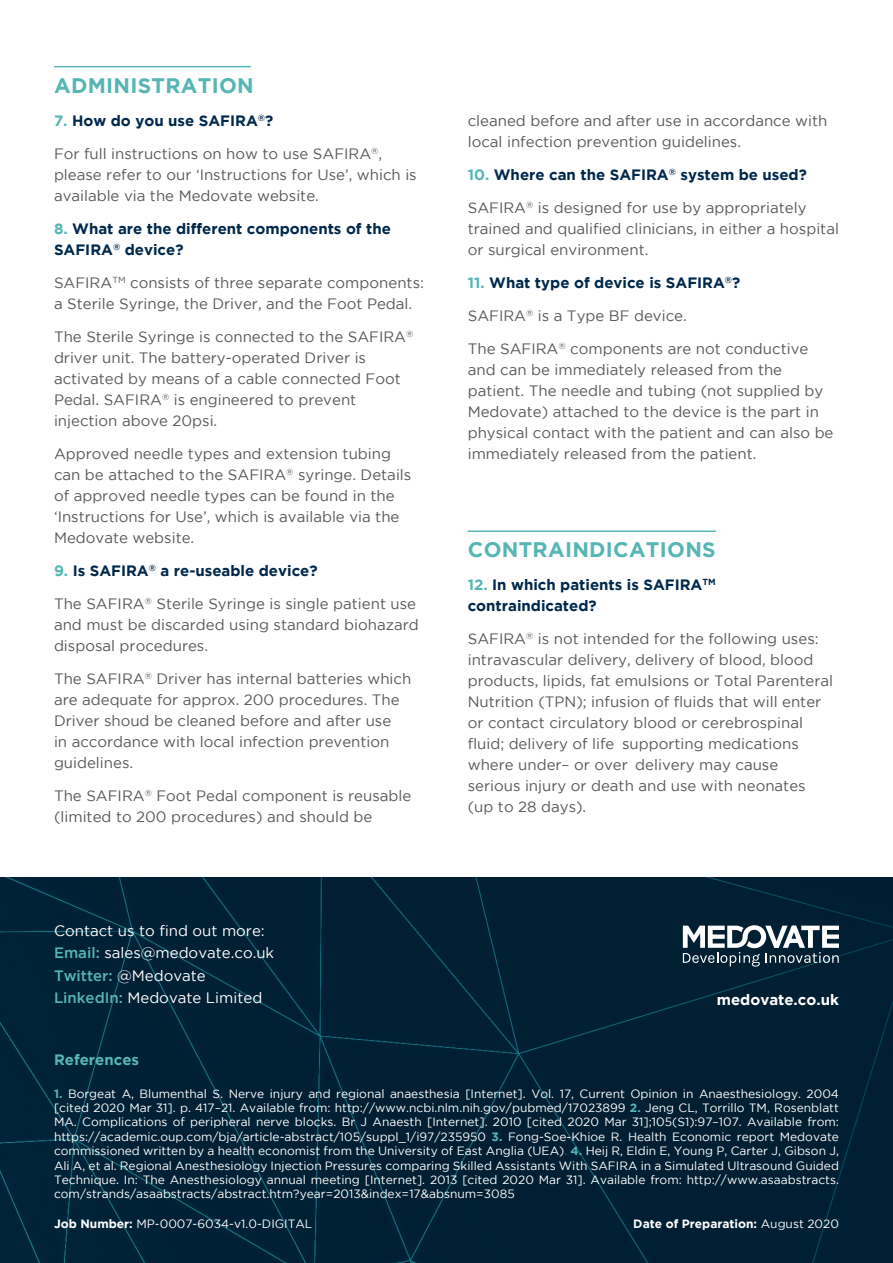
<style>
.page{position:relative;width:893px;height:1263px;background:#fff}
.page>*{position:absolute;margin:0;border:0;box-sizing:border-box;transform-origin:0 0}
.t1{font:700 21px "Gotham";letter-spacing:.015em;color:#55b6b3}
.t2{font:15px/21px "Gotham";color:#57585a}
.t3{font:700 15px/21px "Gotham";color:#00284c}
.t4{font:15px "Gotham";color:#fff}
.t5{font:700 15px "Gotham";color:#fff}
.t6{font:700 15px "Gotham";color:#55b6b3}
.t7{font:12px/14.4px "Gotham";color:#fff;text-align:justify}
.t8{font:700 12px "Gotham";color:#fff}
.s1{color:#55b6b3}
.s2{font-weight:500;color:#55b6b3}
.s3{font-weight:700;color:#55b6b3}
.s4{color:#57585a}
.s5{font-weight:700}
.s6{font-weight:400}
</style>
<div class="page">
<div style="left:0;top:877px;width:893px;height:386px;background:#001f32"></div>
<svg style="left:683px;top:925px;width:156px;height:41px"></svg>
<hr style="left:54px;top:66px;width:197px;height:1px;background:#55b6b3">
<hr style="left:468px;top:530px;width:248px;height:2px;background:#55b6b3">
<p class="t1" style="left:54px;top:74px;width:201px">ADMINISTRATION</p>
<p class="t3" style="left:54px;top:110px;width:221px"><span class="s1">7.</span> How do you use SAFIRA<sup>®</sup>?</p>
<p class="t2" style="left:54px;top:143px;width:364px">For full instructions on how to use SAFIRA<sup>®</sup>, please refer to our ‘Instructions for Use’, which is available via the Medovate website.</p>
<p class="t3" style="left:54px;top:218px;width:338px"><span class="s1">8.</span> What are the different components of the<br>SAFIRA<sup>®</sup> device?</p>
<p class="t2" style="left:54px;top:272px;width:371px">SAFIRA<sup>TM</sup> consists of three separate components: a Sterile Syringe, the Driver, and the Foot Pedal.</p>
<p class="t2" style="left:54px;top:326px;width:361px">The Sterile Syringe is connected to the SAFIRA<sup>® </sup>driver unit. The battery-operated Driver is activated by means of a cable connected Foot Pedal. SAFIRA<sup>®</sup> is engineered to prevent injection above 20psi.</p>
<p class="t2" style="left:54px;top:443px;width:359px">Approved needle types and extension tubing can be attached to the SAFIRA<sup>®</sup> syringe. Details of approved needle types can be found in the ‘Instructions for Use’, which is available via the Medovate website.</p>
<p class="t3" style="left:54px;top:560px;width:265px"><span class="s1">9.</span> Is SAFIRA<sup>®</sup> a re-useable device?</p>
<p class="t2" style="left:54px;top:593px;width:366px">The SAFIRA<sup>®</sup> Sterile Syringe is single patient use and must be discarded using standard biohazard disposal procedures.</p>
<p class="t2" style="left:54px;top:668px;width:359px">The SAFIRA<sup>®</sup> Driver has internal batteries which are adequate for approx. 200 procedures. The Driver shoud be cleaned before and after use<br>in accordance with local infection prevention guidelines.</p>
<p class="t2" style="left:54px;top:785px;width:359px">The SAFIRA<sup>®</sup> Foot Pedal component is reusable (limited to 200 procedures) and should be</p>
<p class="t2" style="left:468px;top:110px;width:361px">cleaned before and after use in accordance with local infection prevention guidelines.</p>
<p class="t3" style="left:468px;top:164px;width:341px"><span class="s1">10.</span> Where can the SAFIRA<sup>®</sup> system be used?</p>
<p class="t2" style="left:468px;top:197px;width:373px">SAFIRA<sup>®</sup> is designed for use by appropriately trained and qualified clinicians, in either a hospital or surgical environment.</p>
<p class="t3" style="left:468px;top:271px;width:274px"><span class="s1">11.</span> What type of device is SAFIRA<sup>®</sup>?</p>
<p class="t2" style="left:468px;top:305px;width:221px">SAFIRA<sup>®</sup> is a Type BF device.</p>
<p class="t2" style="left:468px;top:337px;width:367px">The SAFIRA<sup>®</sup> components are not conductive and can be immediately released from the patient. The needle and tubing (not supplied by Medovate) attached to the device is the part in physical contact with the patient and can also be immediately released from the patient.</p>
<p class="t1" style="left:468px;top:538px;width:249px">CONTRAINDICATIONS</p>
<p class="t3" style="left:468px;top:574px;width:249px"><span class="s1">12.</span> In which patients is SAFIRA<sup>TM </sup>contraindicated?</p>
<p class="t2" style="left:468px;top:628px;width:367px">SAFIRA<sup>®</sup> is not intended for the following uses: intravascular delivery, delivery of blood, blood products, lipids, fat emulsions or Total Parenteral Nutrition (TPN); infusion of fluids that will enter or contact circulatory blood or cerebrospinal fluid; delivery of life‐supporting medications where under– or over‐delivery may cause serious injury or death and use with neonates</p>
<p class="t2" style="left:468px;top:796px;width:120px">(up to 28 days).</p>
<p class="t4" style="left:54px;top:923px;width:212px">Contact us to find out more:</p>
<p class="t4" style="left:54px;top:945px;width:222px"><span class="s2">Email:</span> sales@medovate.co.uk</p>
<p class="t4" style="left:54px;top:967px;width:153px"><span class="s2">Twitter:</span> @Medovate</p>
<p class="t4" style="left:54px;top:989px;width:210px"><span class="s2">LinkedIn:</span> Medovate Limited</p>
<p class="t5" style="left:717px;top:991px;width:124px">medovate.co.uk</p>
<p class="t6" style="left:54px;top:1051px;width:87px">References</p>
<p class="t7" style="left:54px;top:1086px;width:786px"><span class="s3">1.</span> Borgeat A, Blumenthal S. Nerve injury and regional anaesthesia [Internet]. Vol. 17, Current Opinion in Anaesthesiology. 2004 [cited 2020 Mar 31]. p. 417–21. Available from: http://www.ncbi.nlm.nih.gov/pubmed/17023899 <span class="s3">2.</span> Jeng CL, Torrillo TM, Rosenblatt MA. Complications of peripheral nerve blocks. Br J Anaesth [Internet]. 2010 [cited 2020 Mar 31];105(S1):97–107. Available from: https://academic.oup.com/bja/article-abstract/105/suppl_1/i97/235950 <span class="s3">3.</span> Fong-Soe-Khioe R. Health Economic report Medovate commissioned written by a health economist from the University of East Anglia (UEA)<span class="s4">.</span> <span class="s3">4.</span> Heij R, Eldin E, Young P, Carter J, Gibson J, Ali A, et al. Regional Anesthesiology Injection Pressures comparing Skilled Assistants With SAFIRA in a Simulated Ultrasound Guided Technique. In: The Anesthesiology annual meeting [Internet]. 2013 [cited 2020 Mar 31]. Available from: http://www.asaabstracts. com/strands/asaabstracts/abstract.htm?year=2013&amp;index=17&amp;absnum=3085</p>
<p class="t7" style="left:54px;top:1217px;width:260px"><span class="s5">Job Number:</span> MP-0007-6034-v1.0-DIGITAL</p>
<p class="t8" style="left:633px;top:1217px;width:207px">Date of Preparation: <span class="s6">August 2020</span></p>
</div>
